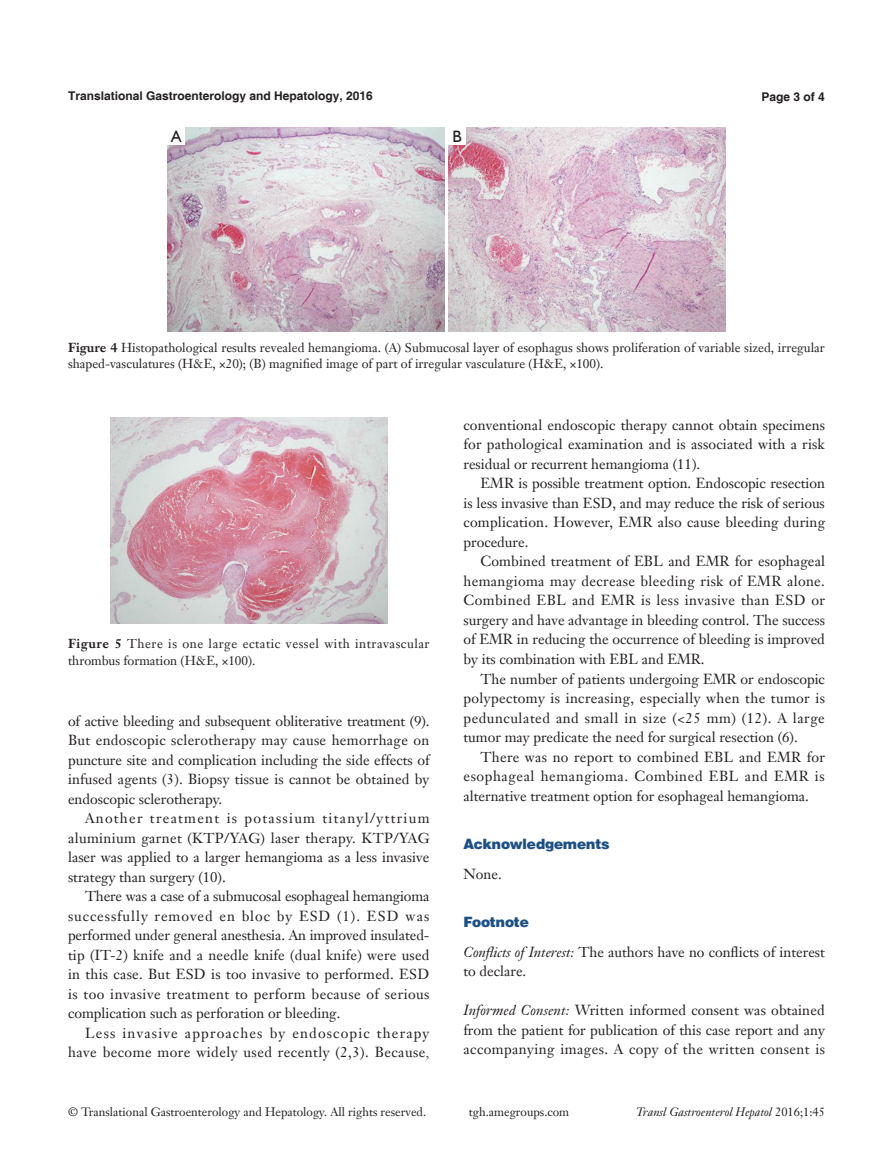
<style>
.page{position:relative;width:893px;height:1170px;background:#fff}
.page>*{position:absolute;margin:0;border:0;box-sizing:border-box;transform-origin:0 0}
.Cite{font:16.5px "Humanist 521 BT";color:#231f20}
.t1{font:14.25px/19.5px "Janson Text LT";color:#231f20;text-align:justify}
.t2{font:14.25px/19.5px "Janson Text LT";letter-spacing:.08em;color:#231f20;text-align:right}
.一级标题-6_5{font:900 14.25px "Helvetica";color:#1c5085}
.t3{font:12.75px/16.5px "Janson Text LT";color:#231f20}
.t4{font:12.75px/16.5px "Janson Text LT";letter-spacing:.04em;color:#231f20}
.t5{font:12px "Janson Text LT";color:#231f20}
.t6{font:700 12px "Helvetica";color:#231f20}
.t7{font:italic 12px "Janson Text LT";color:#231f20}
.s1{font-weight:700}
.s2{font-family:"Times New Roman"}
.s3{font-style:italic}
.s4{font-style:normal}
</style>
<div class="page">
<img style="left:111px;top:417px;width:276px;height:206px">
<img style="left:168px;top:128px;width:276px;height:203px">
<img style="left:449px;top:128px;width:276px;height:203px">
<div style="left:168px;top:128px;width:17px;height:17px;background:#fff"></div>
<div style="left:449px;top:128px;width:17px;height:17px;background:#fff"></div>
<p class="t6" style="left:68px;top:88px;width:306px">Translational Gastroenterology and Hepatology, 2016</p>
<p class="t6" style="left:762px;top:89px;width:65px">Page 3 of 4</p>
<p class="Cite" style="left:171px;top:126px;width:12px">A</p>
<p class="Cite" style="left:452px;top:126px;width:11px">B</p>
<p class="t3" style="left:68px;top:339px;width:758px"><span class="s1">Figure 4</span> Histopathological results revealed hemangioma. (A) Submucosal layer of esophagus shows proliferation of variable sized, irregular shaped-vasculatures (H&amp;E, ×20); (B) magnified image of part of irregular vasculature (H&amp;E, ×100).</p>
<p class="t4" style="left:68px;top:635px;width:363px"><span class="s1">Figure 5</span> There is one large ectatic vessel with intravascular thrombus formation (H&amp;E, ×100).</p>
<p class="t1" style="left:68px;top:710px;width:363px">of active bleeding and subsequent obliterative treatment (9).<br>But endoscopic sclerotherapy may cause hemorrhage on puncture site and complication including the side effects of infused agents (3). Biopsy tissue is cannot be obtained by endoscopic sclerotherapy.</p>
<p class="t1" style="left:68px;top:808px;width:363px;text-indent:17px">Another treatment is potassium titanyl/yttrium aluminium garnet (KTP/YAG) laser therapy. KTP/YAG laser was applied to a larger hemangioma as a less invasive strategy than surgery (10).</p>
<p class="t1" style="left:68px;top:886px;width:363px;text-indent:17px">There was a case of a submucosal esophageal hemangioma successfully removed en bloc by ESD (1). ESD was performed under general anesthesia. An improved insulated&shy;tip (IT-2) knife and a needle knife (dual knife) were used in this case. But ESD is too invasive to performed. ESD is too invasive treatment to perform because of serious complication such as perforation or bleeding.</p>
<p class="t2" style="left:68px;top:1022px;width:363px">Less invasive approaches by endoscopic therapy have become more widely used recently (2,3). Because<span class="s2">,</span></p>
<p class="t1" style="left:463px;top:415px;width:363px">conventional endoscopic therapy cannot obtain specimens for pathological examination and is associated with a risk residual or recurrent hemangioma (11).</p>
<p class="t1" style="left:463px;top:473px;width:363px;text-indent:17px">EMR is possible treatment option. Endoscopic resection is less invasive than ESD, and may reduce the risk of serious complication. However, EMR also cause bleeding during procedure.</p>
<p class="t1" style="left:463px;top:551px;width:363px;text-indent:17px">Combined treatment of EBL and EMR for esophageal hemangioma may decrease bleeding risk of EMR alone.<br>Combined EBL and EMR is less invasive than ESD or surgery and have advantage in bleeding control. The success of EMR in reducing the occurrence of bleeding is improved by its combination with EBL and EMR.</p>
<p class="t1" style="left:463px;top:668px;width:363px;text-indent:17px">The number of patients undergoing EMR or endoscopic polypectomy is increasing, especially when the tumor is pedunculated and small in size (&lt;25 mm) (12). A large tumor may predicate the need for surgical resection (6).</p>
<p class="t1" style="left:463px;top:746px;width:363px;text-indent:17px">There was no report to combined EBL and EMR for esophageal hemangioma. Combined EBL and EMR is alternative treatment option for esophageal hemangioma.</p>
<p class="一级标题-6_5" style="left:463px;top:835px;width:148px">Acknowledgements</p>
<p class="t1" style="left:463px;top:863px;width:40px">None.</p>
<p class="一级标题-6_5" style="left:463px;top:913px;width:67px">Footnote</p>
<p class="t1" style="left:463px;top:941px;width:363px"><span class="s3">Conflicts of Interest:</span> The authors have no conflicts of interest to declare.</p>
<p class="t1" style="left:463px;top:1000px;width:363px"><span class="s3">Informed Consent:</span> Written informed consent was obtained from the patient for publication of this case report and any accompanying images. A copy of the written consent is</p>
<p class="t5" style="left:68px;top:1104px;width:360px">© Translational Gastroenterology and Hepatology. All rights reserved.</p>
<p class="t5" style="left:469px;top:1104px;width:102px">tgh.amegroups.com</p>
<p class="t7" style="left:636px;top:1104px;width:190px">Transl Gastroenterol Hepatol <span class="s4">2016;1:45</span></p>
</div>
